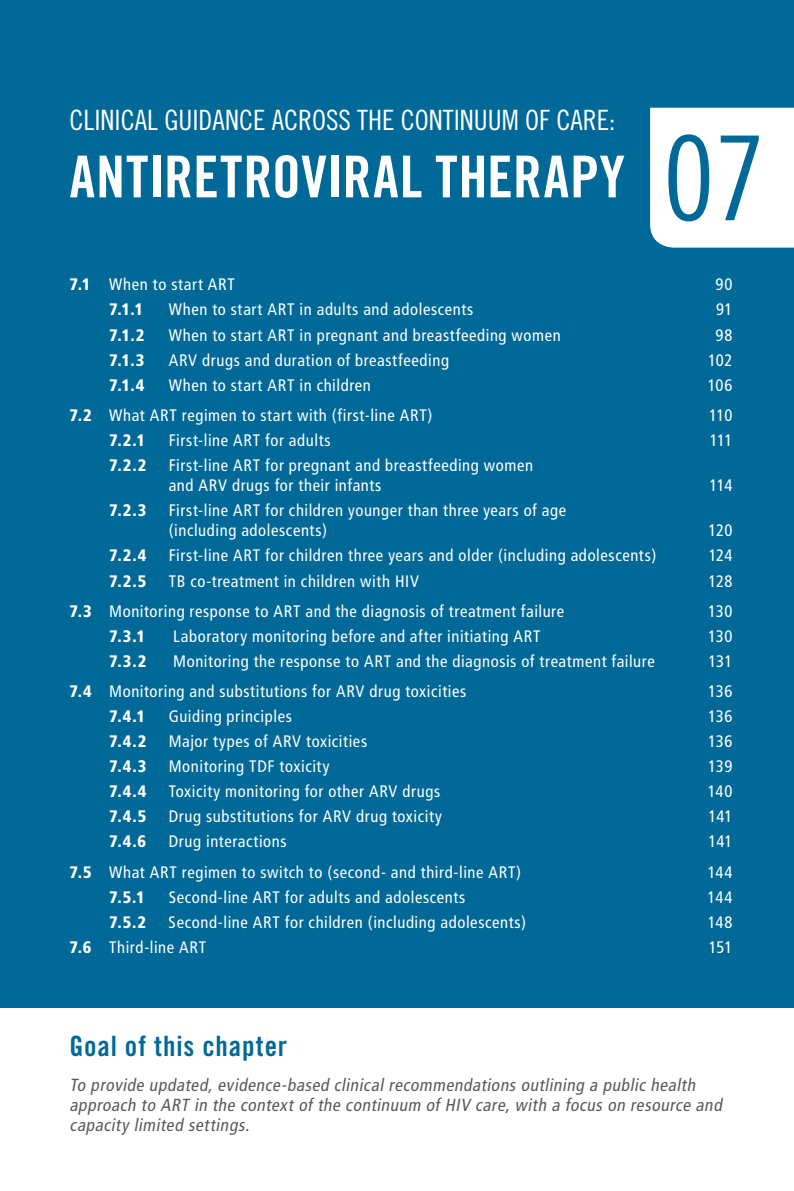
<style>
.page{position:relative;width:794px;height:1191px;background:#fff}
.page>*{position:absolute;margin:0;border:0;box-sizing:border-box;transform-origin:0 0}
.t1{font:117.25px "Trade Gothic Cond Eighteen";color:#006998}
.t2{font:57.75px "Trade Gothic Bold Cond Twenty";letter-spacing:.01em;color:#fff}
.t3{font:28px "Trade Gothic Cond Eighteen";color:#fff}
.t4{font:28px "Trade Gothic Bold Cond Twenty";letter-spacing:.025em;color:#006998}
.t5{font:italic condensed 17.5px/20.1px "Frutiger";color:#58595b}
.t6{font:condensed 16.62px/20.1px "Frutiger";letter-spacing:.035em;color:#fff}
.t7{font:900 condensed 16.62px "Frutiger";color:#fff}
.s1{font-weight:900}
</style>
<div class="page">
<div style="left:0;top:0;width:794px;height:1007px;background:#006998"></div>
<div style="left:650px;top:108px;width:144px;height:140px;background:#fff"></div>
<p class="t3" style="left:69px;top:103px;width:397px">CLINICAL GUIDANCE ACROSS THE CONTINUU</p>
<p class="t3" style="left:502px;top:103px;width:69px">M OF CARE</p>
<p class="t3" style="left:609px;top:103px;width:8px">:</p>
<p class="t2" style="left:69px;top:142px;width:557px">ANTIRETROVIRAL THERAPY</p>
<p class="t1" style="left:663px;top:109px;width:104px">07</p>
<p class="t6" style="left:69px;top:275px;width:167px"><span class="s1">7.1</span> When to start ART</p>
<p class="t6" style="left:715px;top:275px;width:18px">90</p>
<p class="t7" style="left:109px;top:300px;width:36px">7.1.1</p>
<p class="t6" style="left:169px;top:300px;width:306px">When to start ART in adults and adolescents</p>
<p class="t6" style="left:716px;top:300px;width:18px">91</p>
<p class="t7" style="left:109px;top:325px;width:37px">7.1.2</p>
<p class="t6" style="left:169px;top:325px;width:393px">When to start ART in pregnant and breastfeeding women</p>
<p class="t6" style="left:715px;top:325px;width:18px">98</p>
<p class="t7" style="left:109px;top:350px;width:37px">7.1.3</p>
<p class="t6" style="left:169px;top:350px;width:282px">ARV drugs and duration of breastfeeding</p>
<p class="t6" style="left:708px;top:350px;width:26px">102</p>
<p class="t7" style="left:109px;top:375px;width:37px">7.1.4</p>
<p class="t6" style="left:169px;top:375px;width:204px">When to start ART in children</p>
<p class="t6" style="left:707px;top:375px;width:26px">106</p>
<p class="t6" style="left:69px;top:405px;width:364px"><span class="s1">7.2</span> What ART regimen to start with (first-line ART)</p>
<p class="t6" style="left:709px;top:405px;width:25px">110</p>
<p class="t7" style="left:109px;top:430px;width:38px">7.2.1</p>
<p class="t6" style="left:169px;top:430px;width:163px">First-line ART for adults</p>
<p class="t6" style="left:709px;top:430px;width:24px">111</p>
<p class="t7" style="left:109px;top:455px;width:39px">7.2.2</p>
<p class="t6" style="left:169px;top:455px;width:366px">First-line ART for pregnant and breastfeeding women and ARV drugs for their infants</p>
<p class="t6" style="left:709px;top:475px;width:25px">114</p>
<p class="t7" style="left:109px;top:500px;width:39px">7.2.3</p>
<p class="t6" style="left:169px;top:500px;width:399px">First-line ART for children younger than three years of age (including adolescents)</p>
<p class="t6" style="left:708px;top:520px;width:25px">120</p>
<p class="t7" style="left:109px;top:545px;width:39px">7.2.4</p>
<p class="t6" style="left:169px;top:546px;width:489px">First-line ART for children three years and older (including adolescents)</p>
<p class="t6" style="left:708px;top:546px;width:25px">124</p>
<p class="t7" style="left:109px;top:571px;width:39px">7.2.5</p>
<p class="t6" style="left:169px;top:571px;width:252px">TB co-treatment in children with HIV</p>
<p class="t6" style="left:708px;top:571px;width:25px">128</p>
<p class="t6" style="left:69px;top:601px;width:496px"><span class="s1">7.3</span> Monitoring response to ART and the diagnosis of treatment failure</p>
<p class="t6" style="left:708px;top:601px;width:26px">130</p>
<p class="t7" style="left:109px;top:626px;width:37px">7.3.1</p>
<p class="t6" style="left:173px;top:626px;width:369px">Laboratory monitoring before and after initiating ART</p>
<p class="t6" style="left:708px;top:626px;width:26px">130</p>
<p class="t7" style="left:109px;top:651px;width:39px">7.3.2</p>
<p class="t6" style="left:173px;top:651px;width:483px">Monitoring the response to ART and the diagnosis of treatment failure</p>
<p class="t6" style="left:708px;top:651px;width:25px">131</p>
<p class="t6" style="left:69px;top:681px;width:398px"><span class="s1">7.4</span> Monitoring and substitutions for ARV drug toxicities</p>
<p class="t6" style="left:708px;top:681px;width:26px">136</p>
<p class="t7" style="left:109px;top:706px;width:38px">7.4.1</p>
<p class="t6" style="left:169px;top:706px;width:125px">Guiding principles</p>
<p class="t6" style="left:708px;top:706px;width:26px">136</p>
<p class="t7" style="left:109px;top:731px;width:39px">7.4.2</p>
<p class="t6" style="left:169px;top:731px;width:200px">Major types of ARV toxicities</p>
<p class="t6" style="left:708px;top:731px;width:26px">136</p>
<p class="t7" style="left:109px;top:756px;width:39px">7.4.3</p>
<p class="t6" style="left:169px;top:756px;width:162px">Monitoring TDF toxicity</p>
<p class="t6" style="left:708px;top:756px;width:26px">139</p>
<p class="t7" style="left:109px;top:781px;width:39px">7.4.4</p>
<p class="t6" style="left:169px;top:781px;width:273px">Toxicity monitoring for other ARV drugs</p>
<p class="t6" style="left:708px;top:781px;width:26px">140</p>
<p class="t7" style="left:109px;top:806px;width:39px">7.4.5</p>
<p class="t6" style="left:169px;top:806px;width:275px">Drug substitutions for ARV drug toxicity</p>
<p class="t6" style="left:708px;top:806px;width:25px">141</p>
<p class="t7" style="left:109px;top:831px;width:39px">7.4.6</p>
<p class="t6" style="left:169px;top:831px;width:119px">Drug interactions</p>
<p class="t6" style="left:708px;top:831px;width:25px">141</p>
<p class="t6" style="left:69px;top:861px;width:453px"><span class="s1">7.5</span> What ART regimen to switch to (second- and third-line ART)</p>
<p class="t6" style="left:707px;top:861px;width:26px">144</p>
<p class="t7" style="left:109px;top:886px;width:37px">7.5.1</p>
<p class="t6" style="left:169px;top:887px;width:298px">Second-line ART for adults and adolescents</p>
<p class="t6" style="left:707px;top:887px;width:26px">144</p>
<p class="t7" style="left:109px;top:912px;width:39px">7.5.2</p>
<p class="t6" style="left:169px;top:912px;width:359px">Second-line ART for children (including adolescents)</p>
<p class="t6" style="left:707px;top:912px;width:26px">148</p>
<p class="t6" style="left:69px;top:937px;width:138px"><span class="s1">7.6</span> Third-line ART</p>
<p class="t6" style="left:709px;top:937px;width:25px">151</p>
<p class="t4" style="left:69px;top:1029px;width:219px">GOAL OF THIS CHAPTER</p>
<p class="t5" style="left:69px;top:1075px;width:657px">To provide updated, evidence-based clinical recommendations outlining a public health approach to ART in the context of the continuum of HIV care, with a focus on resource and capacity limited settings.</p>
</div>
